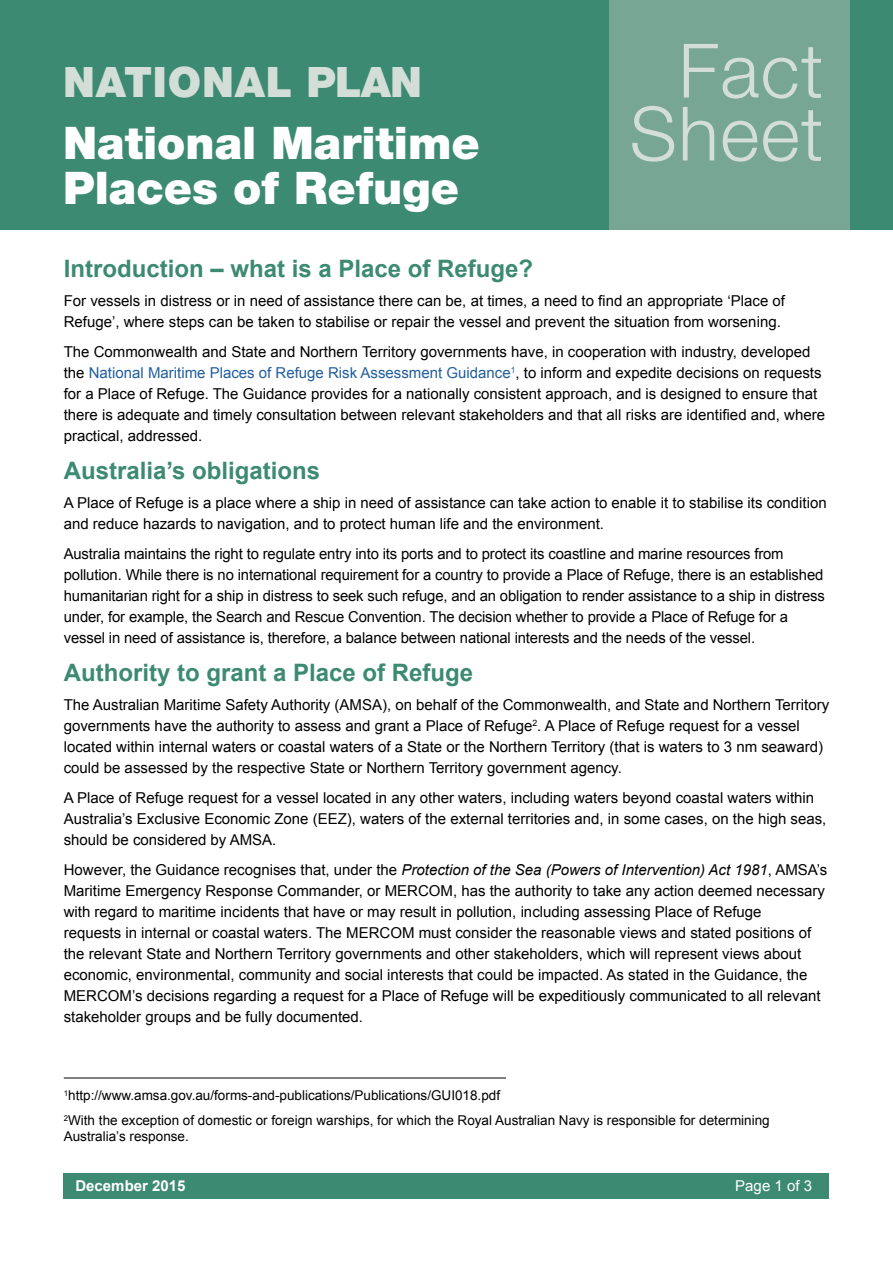
<style>
.page{position:relative;width:893px;height:1263px;background:#fff}
.page>*{position:absolute;margin:0;border:0;box-sizing:border-box;transform-origin:0 0}
.t1{font:300 75px/63px "Helvetica Neue";letter-spacing:.02em;color:#d4ded8;text-align:right}
.t2{font:900 45px/45px "Helvetica Neue";color:#fff}
.t3{font:900 42px "Helvetica Neue";letter-spacing:.02em;color:#d4ded8}
.Heads{font:700 24px "Arial";color:#3d8a73}
.body{font:15px/21px "Arial";color:#000}
.t4{font:700 15px "Arial";color:#fff}
.t5{font:15px "Arial";color:#fff}
.body-2{font:13.5px/16.2px "Arial";color:#000}
.s1{color:#215e9e}
.s2{font-style:italic}
</style>
<div class="page">
<div style="left:64px;top:1173px;width:765px;height:25px;background:#3d8a73"></div>
<div style="left:0;top:0;width:893px;height:230px;background:#3d8a73"></div>
<div style="left:609px;top:0;width:241px;height:230px;background:#77a695"></div>
<hr style="left:64px;top:1077px;width:442px;height:1px;background:#000">
<p class="t3" style="left:63px;top:57px;width:361px">NATIONAL PLAN</p>
<p class="t2" style="left:63px;top:120px;width:418px">National Maritime<br>Places of Refuge</p>
<p class="t1" style="left:630px;top:38px;width:195px">Fact<br>Sheet</p>
<p class="Heads" style="left:64px;top:252px;width:471px">Introduction – what is a Place of Refuge?</p>
<p class="body" style="left:64px;top:291px;width:723px">For vessels in distress or in need of assistance there can be, at times, a need to find an appropriate ‘Place of<br>Refuge’, where steps can be taken to stabilise or repair the vessel and prevent the situation from worsening.</p>
<p class="body" style="left:64px;top:341px;width:763px">The Commonwealth and State and Northern Territory governments have, in cooperation with industry, developed the <span class="s1">National Maritime Places of Refuge Risk Assessment Guidance</span><sup>1</sup>, to inform and expedite decisions on requests for a Place of Refuge. The Guidance provides for a nationally consistent approach, and is designed to ensure that there is adequate and timely consultation between relevant stakeholders and that all risks are identified and, where practical, addressed.</p>
<p class="Heads" style="left:64px;top:454px;width:258px">Australia’s obligations</p>
<p class="body" style="left:64px;top:493px;width:764px">A Place of Refuge is a place where a ship in need of assistance can take action to enable it to stabilise its condition and reduce hazards to navigation, and to protect human life and the environment.</p>
<p class="body" style="left:64px;top:543px;width:763px">Australia maintains the right to regulate entry into its ports and to protect its coastline and marine resources from pollution. While there is no international requirement for a country to provide a Place of Refuge, there is an established humanitarian right for a ship in distress to seek such refuge, and an obligation to render assistance to a ship in distress under, for example, the Search and Rescue Convention. The decision whether to provide a Place of Refuge for a vessel in need of assistance is, therefore, a balance between national interests and the needs of the vessel.</p>
<p class="Heads" style="left:64px;top:656px;width:411px">Authority to grant a Place of Refuge</p>
<p class="body" style="left:64px;top:695px;width:767px">The Australian Maritime Safety Authority (AMSA), on behalf of the Commonwealth, and State and Northern Territory governments have the authority to assess and grant a Place of Refuge<sup>2</sup>. A Place of Refuge request for a vessel located within internal waters or coastal waters of a State or the Northern Territory (that is waters to 3 nm seaward) could be assessed by the respective State or Northern Territory government agency.</p>
<p class="body" style="left:64px;top:787px;width:764px">A Place of Refuge request for a vessel located in any other waters, including waters beyond coastal waters within<br>Australia’s Exclusive Economic Zone (EEZ), waters of the external territories and, in some cases, on the high seas, should be considered by AMSA.</p>
<p class="body" style="left:64px;top:859px;width:765px">However, the Guidance recognises that, under the <span class="s2">Protection of the Sea (Powers of Intervention) Act 1981</span>, AMSA’s Maritime Emergency Response Commander, or MERCOM, has the authority to take any action deemed necessary with regard to maritime incidents that have or may result in pollution, including assessing Place of Refuge<br>requests in internal or coastal waters. The MERCOM must consider the reasonable views and stated positions of the relevant State and Northern Territory governments and other stakeholders, which will represent views about economic, environmental, community and social interests that could be impacted. As stated in the Guidance, the MERCOM’s decisions regarding a request for a Place of Refuge will be expeditiously communicated to all relevant stakeholder groups and be fully documented.</p>
<p class="body-2" style="left:64px;top:1088px;width:438px"><sup>1</sup>http://www.amsa.gov.au/forms-and-publications/Publications/GUI018.pdf</p>
<p class="body-2" style="left:64px;top:1112px;width:707px"><sup>2</sup>With the exception of domestic or foreign warships, for which the Royal Australian Navy is responsible for determining<br>Australia’s response.</p>
<p class="t4" style="left:75px;top:1176px;width:112px">December 2015</p>
<p class="t5" style="left:735px;top:1176px;width:78px">Page 1 of 3</p>
</div>
